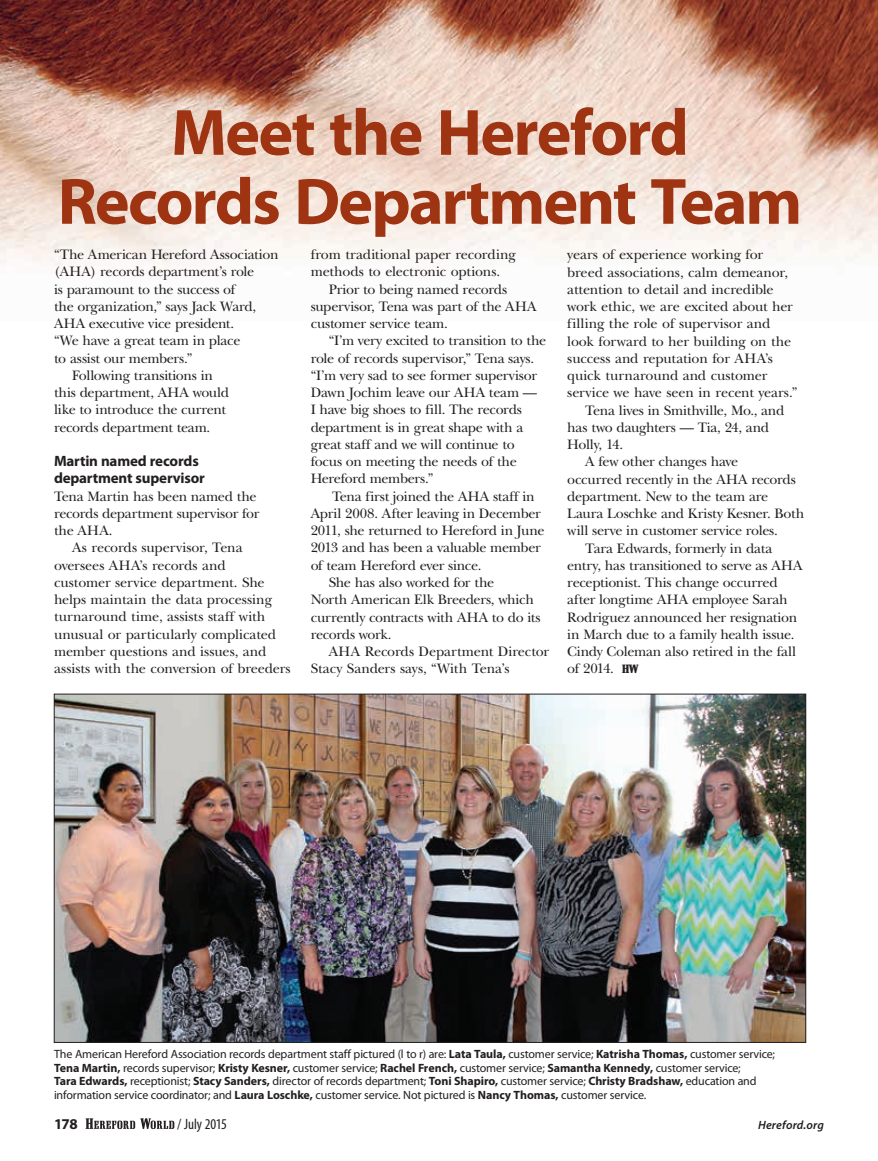
<style>
.page{position:relative;width:878px;height:1161px;background:#fff}
.page>*{position:absolute;margin:0;border:0;box-sizing:border-box;transform-origin:0 0}
.t1{font:700 66px/69px "Myriad Pro";letter-spacing:-.03em;color:#9f3413;text-align:center}
.t2{font:700 15px/17.2px "Myriad Pro";letter-spacing:-.015em;color:#231f20}
.t3{font:condensed 15px "Myriad Pro";color:#231f20}
.t4{font:14.25px/17.2px "New Baskerville";letter-spacing:-.015em;color:#231f20}
.t5{font:12px/13.5px "Myriad Pro";letter-spacing:-.01em;color:#231f20}
.t6{font:italic 600 12px "Myriad Pro";letter-spacing:.015em;color:#231f20}
.s1{font-family:"Shattuck";font-size:12px}
.s2{font-weight:700}
</style>
<div class="page">
<img style="left:0;top:0;width:878px;height:270px">
<img style="left:56px;top:696px;width:748px;height:345px">
<svg style="left:86px;top:1118px;width:88px;height:11px"></svg>
<h1 class="t1" style="left:58px;top:99px;width:746px">Meet the Hereford<br>Records Department Team</h1>
<p class="t4" style="left:54px;top:246px;width:226px">“The American Hereford Association</p>
<p class="t4" style="left:54px;top:263px;width:202px">(AHA) records department’s role</p>
<p class="t4" style="left:54px;top:280px;width:183px">is paramount to the success of</p>
<p class="t4" style="left:54px;top:298px;width:204px">the organization,” says Jack Ward,</p>
<p class="t4" style="left:54px;top:315px;width:182px">AHA executive vice president.</p>
<p class="t4" style="left:54px;top:332px;width:188px">“We have a great team in place</p>
<p class="t4" style="left:54px;top:349px;width:140px">to assist our members.”</p>
<p class="t4" style="left:72px;top:367px;width:143px">Following transitions in</p>
<p class="t4" style="left:54px;top:384px;width:176px">this department, AHA would</p>
<p class="t4" style="left:54px;top:401px;width:173px">like to introduce the current</p>
<p class="t4" style="left:54px;top:418px;width:158px">records department team.</p>
<p class="t2" style="left:54px;top:453px;width:152px">Martin named records department supervisor</p>
<p class="t4" style="left:54px;top:487px;width:207px">Tena Martin has been named the records department supervisor for the AHA.</p>
<p class="t4" style="left:54px;top:539px;width:238px;text-indent:18px">As records supervisor, Tena oversees AHA’s records and<br>customer service department. She helps maintain the data processing turnaround time, assists staff with unusual or particularly complicated member questions and issues, and assists with the conversion of breeders</p>
<p class="t4" style="left:310px;top:246px;width:207px">from traditional paper recording methods to electronic options.</p>
<p class="t4" style="left:310px;top:280px;width:227px;text-indent:18px">Prior to being named records supervisor, Tena was part of the AHA customer service team.</p>
<p class="t4" style="left:310px;top:332px;width:237px;text-indent:18px">“I’m very excited to transition to the role of records supervisor,” Tena says. “I’m very sad to see former supervisor Dawn Jochim leave our AHA team —<br>I have big shoes to fill. The records department is in great shape with a great staff and we will continue to focus on meeting the needs of the Hereford members.”</p>
<p class="t4" style="left:332px;top:488px;width:204px">Tena first joined the AHA staff in</p>
<p class="t4" style="left:310px;top:505px;width:232px">April 2008. After leaving in December</p>
<p class="t4" style="left:310px;top:522px;width:235px">2011, she returned to Hereford in June</p>
<p class="t4" style="left:310px;top:539px;width:231px">2013 and has been a valuable member</p>
<p class="t4" style="left:310px;top:557px;width:172px">of team Hereford ever since.</p>
<p class="t4" style="left:328px;top:574px;width:167px">She has also worked for the</p>
<p class="t4" style="left:310px;top:591px;width:225px">North American Elk Breeders, which</p>
<p class="t4" style="left:310px;top:608px;width:231px">currently contracts with AHA to do its</p>
<p class="t4" style="left:310px;top:626px;width:82px">records work.</p>
<p class="t4" style="left:328px;top:643px;width:222px">AHA Records Department Director</p>
<p class="t4" style="left:310px;top:660px;width:200px">Stacy Sanders says, “With Tena’s</p>
<p class="t4" style="left:567px;top:246px;width:197px">years of experience working for</p>
<p class="t4" style="left:567px;top:263px;width:222px">breed associations, calm demeanor,</p>
<p class="t4" style="left:567px;top:281px;width:208px">attention to detail and incredible</p>
<p class="t4" style="left:567px;top:298px;width:227px">work ethic, we are excited about her</p>
<p class="t4" style="left:567px;top:315px;width:204px">filling the role of supervisor and</p>
<p class="t4" style="left:567px;top:332px;width:225px">look forward to her building on the</p>
<p class="t4" style="left:567px;top:350px;width:207px">success and reputation for AHA’s</p>
<p class="t4" style="left:567px;top:367px;width:201px">quick turnaround and customer</p>
<p class="t4" style="left:567px;top:384px;width:232px">service we have seen in recent years.”</p>
<p class="t4" style="left:585px;top:401px;width:200px">Tena lives in Smithville, Mo., and</p>
<p class="t4" style="left:567px;top:419px;width:203px">has two daughters — Tia, 24, and</p>
<p class="t4" style="left:567px;top:436px;width:57px">Holly, 14.</p>
<p class="t4" style="left:585px;top:453px;width:154px">A few other changes have</p>
<p class="t4" style="left:567px;top:470px;width:230px">occurred recently in the AHA records</p>
<p class="t4" style="left:567px;top:488px;width:202px">department. New to the team are</p>
<p class="t4" style="left:567px;top:505px;width:238px">Laura Loschke and Kristy Kesner. Both</p>
<p class="t4" style="left:567px;top:522px;width:212px">will serve in customer service roles.</p>
<p class="t4" style="left:585px;top:539px;width:188px">Tara Edwards, formerly in data</p>
<p class="t4" style="left:567px;top:557px;width:237px">entry, has transitioned to serve as AHA</p>
<p class="t4" style="left:567px;top:574px;width:212px">receptionist. This change occurred</p>
<p class="t4" style="left:567px;top:591px;width:222px">after longtime AHA employee Sarah</p>
<p class="t4" style="left:567px;top:609px;width:231px">Rodriguez announced her resignation</p>
<p class="t4" style="left:567px;top:626px;width:229px">in March due to a family health issue.</p>
<p class="t4" style="left:567px;top:643px;width:230px">Cindy Coleman also retired in the fall</p>
<p class="t4" style="left:567px;top:660px;width:73px">of 2014. <span class="s1">HW</span></p>
<p class="t5" style="left:54px;top:1048px;width:722px">The American Hereford Association records department staff pictured (l to r) are: <span class="s2">Lata Taula,</span> customer service; <span class="s2">Katrisha Thomas,</span> customer service; <span class="s2">Tena Martin,</span> records supervisor; <span class="s2">Kristy Kesner,</span> customer service; <span class="s2">Rachel French,</span> customer service; <span class="s2">Samantha Kennedy,</span> customer service;<br><span class="s2">Tara Edwards,</span> receptionist; <span class="s2">Stacy Sanders,</span> director of records department; <span class="s2">Toni Shapiro,</span> customer service; <span class="s2">Christy Bradshaw,</span> education and information service coordinator; and <span class="s2">Laura Loschke,</span> customer service. Not pictured is <span class="s2">Nancy Thomas,</span> customer service.</p>
<p class="t2" style="left:54px;top:1115px;width:25px">178</p>
<p class="t3" style="left:177px;top:1116px;width:51px">/ July 2015</p>
<p class="t6" style="left:758px;top:1118px;width:67px">Hereford.org</p>
</div>
